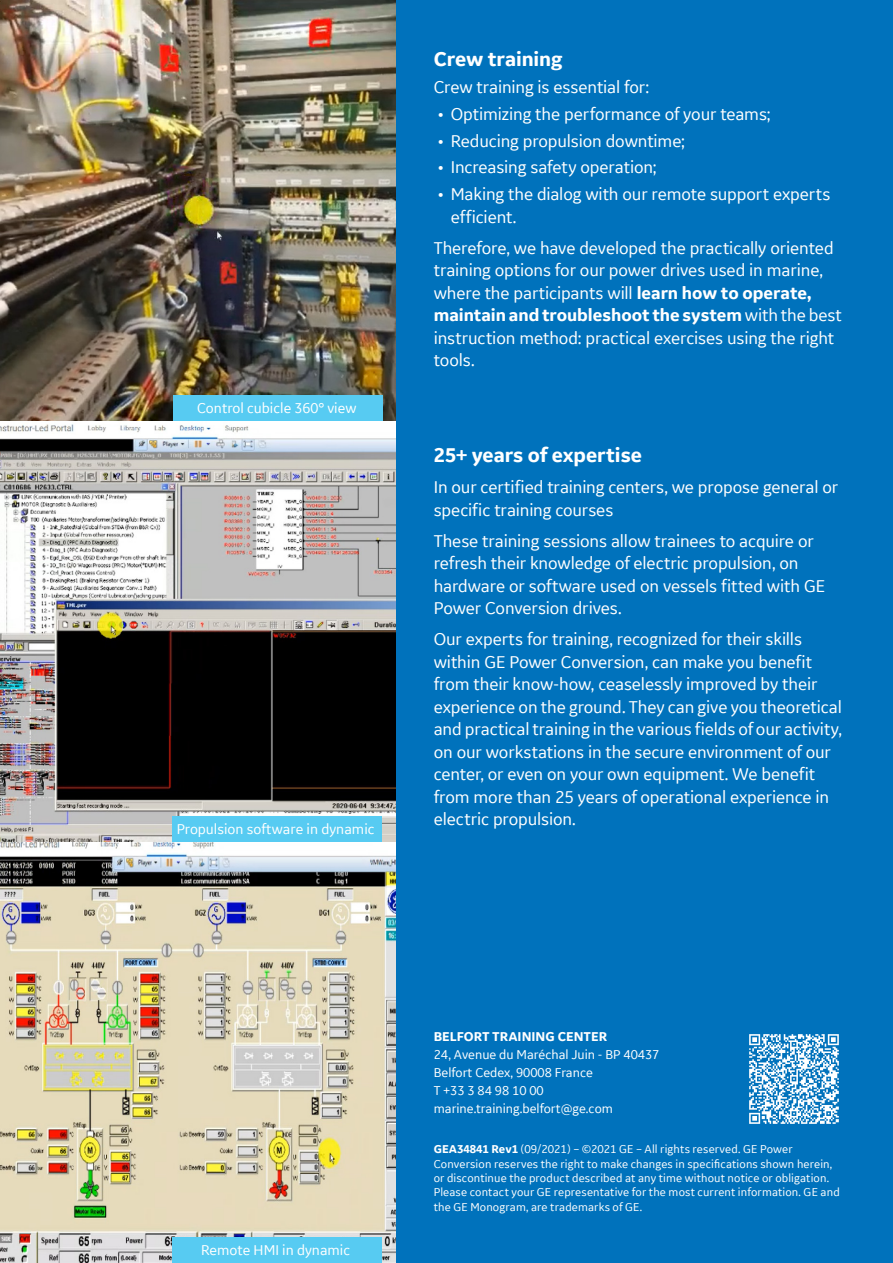
<style>
.page{position:relative;width:893px;height:1263px;background:#fff}
.page>*{position:absolute;margin:0;border:0;box-sizing:border-box;transform-origin:0 0}
.t1{font:700 21px "GE Inspira Sans";letter-spacing:-.005em;color:#fff}
.t2{font:18px/22.5px "GE Inspira Sans";letter-spacing:-.005em;color:#fff}
.t3{font:15px "GE Inspira Sans";color:#fff}
.t4{font:13.5px/18px "GE Inspira Sans";color:#fff}
.t5{font:700 13.5px "GE Inspira Sans";color:#fff}
.t6{font:12px/14.4px "GE Inspira Sans";letter-spacing:.01em;color:#fff}
.s1{font-weight:700}
</style>
<div class="page">
<div style="left:395px;top:0;width:498px;height:1263px;background:#0072bc"></div>
<img style="left:0;top:0;width:395px;height:1263px">
<div style="left:173px;top:395px;width:210px;height:26px;background:#57cbf2"></div>
<div style="left:172px;top:816px;width:210px;height:26px;background:#57cbf2"></div>
<div style="left:172px;top:1237px;width:210px;height:26px;background:#57cbf2"></div>
<img style="left:749px;top:1034px;width:90px;height:90px">
<p class="t3" style="left:197px;top:398px;width:161px">Control cubicle 360° view</p>
<p class="t3" style="left:177px;top:819px;width:199px">Propulsion software in dynamic</p>
<p class="t1" style="left:434px;top:46px;width:130px">Crew training</p>
<p class="t2" style="left:434px;top:75px;width:217px">Crew training is essential for:</p>
<p class="t2" style="left:438px;top:102px;width:334px">• Optimizing the performance of your teams;</p>
<p class="t2" style="left:438px;top:129px;width:249px">• Reducing propulsion downtime;</p>
<p class="t2" style="left:438px;top:156px;width:220px">• Increasing safety operation;</p>
<p class="t2" style="left:451px;top:182px;width:381px;text-indent:-13px">• Making the dialog with our remote support experts efficient.</p>
<p class="t2" style="left:434px;top:236px;width:410px">Therefore, we have developed the practically oriented training options for our power drives used in marine, where the participants will <span class="s1">learn how to operate, maintain and troubleshoot the system</span> with the best instruction method: practical exercises using the right tools.</p>
<p class="t1" style="left:434px;top:442px;width:210px">25+ years of expertise</p>
<p class="t2" style="left:434px;top:475px;width:406px">In our certified training centers, we propose general or specific training courses</p>
<p class="t2" style="left:434px;top:529px;width:393px">These training sessions allow trainees to acquire or refresh their knowledge of electric propulsion, on hardware or software used on vessels fitted with GE Power Conversion drives.</p>
<p class="t2" style="left:434px;top:627px;width:410px">Our experts for training, recognized for their skills within GE Power Conversion, can make you benefit from their know-how, ceaselessly improved by their experience on the ground. They can give you theoretical and practical training in the various fields of our activity, on our workstations in the secure environment of our center, or even on your own equipment. We benefit from more than 25 years of operational experience in electric propulsion.</p>
<p class="t3" style="left:201px;top:1240px;width:151px">Remote HMI in dynamic</p>
<p class="t5" style="left:434px;top:1028px;width:175px">BELFORT TRAINING CENTER</p>
<p class="t4" style="left:434px;top:1045px;width:227px">24, Avenue du Maréchal Juin - BP 40437<br>Belfort Cedex, 90008 France<br>T +33 3 84 98 10 00 marine.training.belfort@ge.com</p>
<p class="t6" style="left:434px;top:1142px;width:407px"><span class="s1">GEA34841 Rev1</span> (09/2021) – ©2021 GE – All rights reserved. GE Power Conversion reserves the right to make changes in specifications shown herein, or discontinue the product described at any time without notice or obligation.<br>Please contact your GE representative for the most current information. GE and the GE Monogram, are trademarks of GE.</p>
</div>
